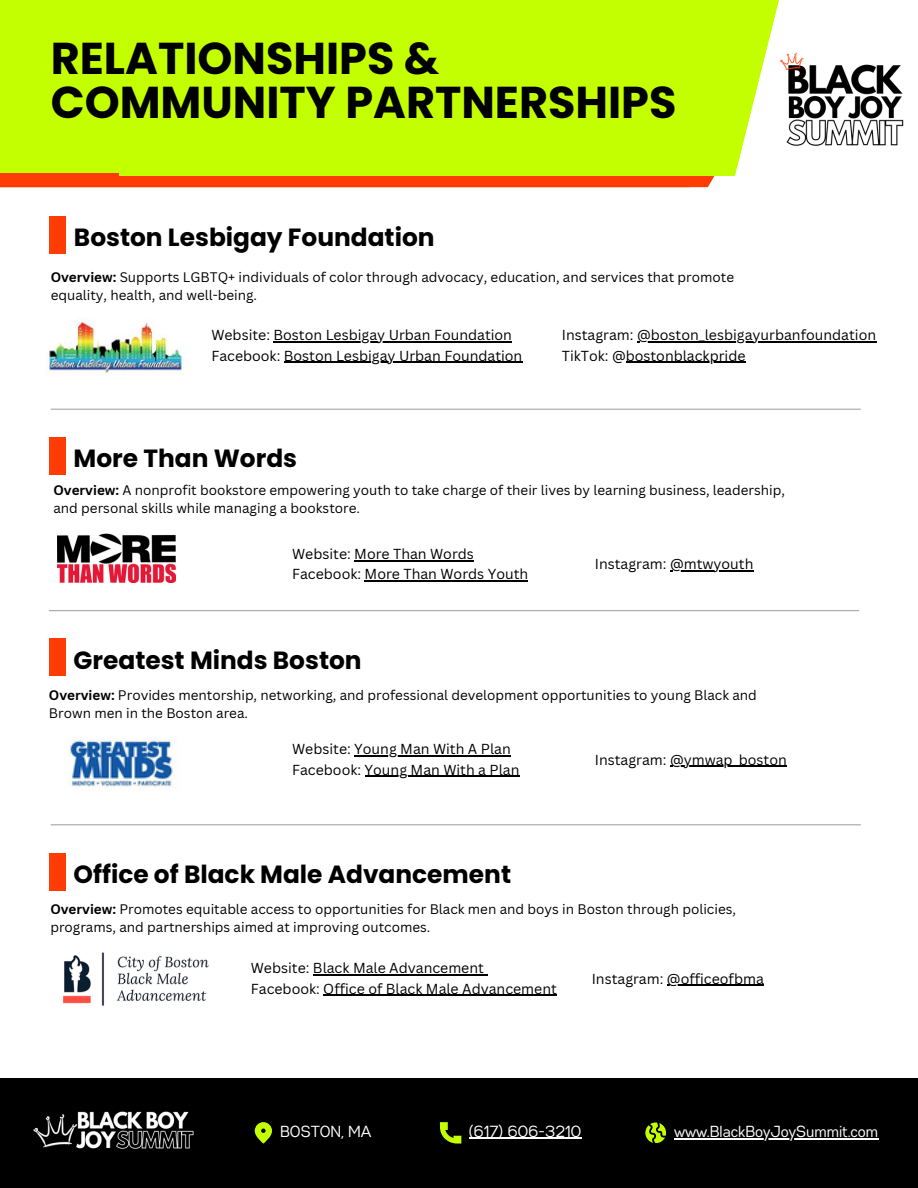
<style>
.page{position:relative;width:918px;height:1188px;background:#fff}
.page>*{position:absolute;margin:0;border:0;box-sizing:border-box;transform-origin:0 0}
.t1{font:700 44.55px/43.8px "Poppins";color:#000}
.t2{font:700 24.9px "Poppins";color:#000}
.t3{font:16.05px "Gabriel Sans Cond";color:#fff}
.t4{font:14.1px "Canva Sans";color:#000}
.t5{font:13.5px/18px "Canva Sans";color:#000}
.s1{font-weight:700}
</style>
<div class="page">
<hr style="left:274px;top:341px;width:238px;height:2px;background:#000">
<hr style="left:284px;top:362px;width:238px;height:1px;background:#000">
<hr style="left:637px;top:341px;width:239px;height:2px;background:#000">
<hr style="left:626px;top:362px;width:120px;height:1px;background:#000">
<img style="left:47px;top:322px;width:137px;height:52px">
<div style="left:49px;top:216px;width:16px;height:37px;background:#ff3c03"></div>
<div style="left:0;top:0;width:918px;height:187px;background:#ff3c03"></div>
<div style="left:0;top:0;width:918px;height:173px;background:#c4ff00"></div>
<hr style="left:119px;top:173px;width:632px;height:3px;background:#c4ff00">
<svg style="left:732px;top:0;width:186px;height:187px;fill:#fff"></svg>
<img style="left:772px;top:28px;width:146px;height:147px">
<hr style="left:354px;top:560px;width:120px;height:1px;background:#000">
<hr style="left:365px;top:580px;width:163px;height:1px;background:#000">
<hr style="left:670px;top:570px;width:83px;height:1px;background:#000">
<img style="left:57px;top:534px;width:118px;height:49px">
<div style="left:49px;top:437px;width:16px;height:38px;background:#ff3c03"></div>
<hr style="left:354px;top:756px;width:46px;height:1px;background:#000">
<hr style="left:400px;top:756px;width:111px;height:1px;background:#000">
<hr style="left:365px;top:776px;width:154px;height:1px;background:#000">
<hr style="left:670px;top:766px;width:117px;height:1px;background:#000">
<img style="left:70px;top:738px;width:104px;height:50px">
<div style="left:49px;top:639px;width:16px;height:37px;background:#ff3c03"></div>
<hr style="left:313px;top:975px;width:171px;height:1px;background:#000">
<hr style="left:323px;top:995px;width:234px;height:1px;background:#000">
<hr style="left:667px;top:985px;width:97px;height:1px;background:#000">
<img style="left:63px;top:952px;width:146px;height:54px">
<div style="left:49px;top:853px;width:16px;height:37px;background:#ff3c03"></div>
<hr style="left:51px;top:824px;width:810px;height:1px;background:#a6a6a6">
<hr style="left:49px;top:610px;width:810px;height:1px;background:#a6a6a6">
<hr style="left:51px;top:409px;width:810px;height:1px;background:#a6a6a6">
<div style="left:0;top:1078px;width:918px;height:110px;background:#000"></div>
<svg style="left:255px;top:1122px;width:17px;height:21px"></svg>
<svg style="left:645px;top:1122px;width:21px;height:21px"></svg>
<hr style="left:674px;top:1138px;width:205px;height:1px;background:#fff">
<svg style="left:440px;top:1122px;width:21px;height:22px"></svg>
<hr style="left:469px;top:1138px;width:113px;height:1px;background:#fff">
<img style="left:33px;top:1111px;width:160px;height:38px">
<p class="t1" style="left:51px;top:37px;width:627px">RELATIONSHIPS &amp;<br>COMMUNITY PARTNERSHIPS</p>
<p class="t1" style="left:41px;top:57px;width:627px">RELATIONSHIPS &amp;<br>COMMUNITY PARTNERSHIPS</p>
<p class="t2" style="left:74px;top:220px;width:362px">Boston Lesbigay Foundation</p>
<h1 class="t5" style="left:51px;top:267px;width:685px"><span class="s1">Overview:</span> Supports LGBTQ+ individuals of color through advocacy, education, and services that promote equality, health, and well-being.</h1>
<p class="t4" style="left:211px;top:325px;width:302px">Website: Boston Lesbigay Urban Foundation</p>
<h1 class="t4" style="left:211px;top:345px;width:312px">Facebook: Boston Lesbigay Urban Foundation</h1>
<p class="t4" style="left:562px;top:325px;width:316px">Instagram: @boston_lesbigayurbanfoundation</p>
<h2 class="t4" style="left:562px;top:345px;width:185px">TikTok: @bostonblackpride</h2>
<p class="t2" style="left:74px;top:441px;width:225px">More Than Words</p>
<p class="t5" style="left:53px;top:481px;width:733px"><span class="s1">Overview:</span> A nonprofit bookstore empowering youth to take charge of their lives by learning business, leadership, and personal skills while managing a bookstore.</p>
<h2 class="t4" style="left:292px;top:544px;width:183px">Website: More Than Words</h2>
<p class="t4" style="left:292px;top:564px;width:238px">Facebook: More Than Words Youth</p>
<p class="t4" style="left:595px;top:554px;width:160px">Instagram: @mtwyouth</p>
<p class="t2" style="left:74px;top:643px;width:290px">Greatest Minds Boston</p>
<h2 class="t5" style="left:49px;top:686px;width:710px"><span class="s1">Overview:</span> Provides mentorship, networking, and professional development opportunities to young Black and<br>Brown men in the Boston area.</h2>
<p class="t4" style="left:292px;top:739px;width:220px">Website: Young Man With A Plan</p>
<p class="t4" style="left:292px;top:760px;width:229px">Facebook: Young Man With a Plan</p>
<p class="t4" style="left:595px;top:750px;width:193px">Instagram: @ymwap_boston</p>
<h3 class="t2" style="left:74px;top:857px;width:439px">Office of Black Male Advancement</h3>
<p class="t5" style="left:50px;top:900px;width:687px"><span class="s1">Overview:</span> Promotes equitable access to opportunities for Black men and boys in Boston through policies, programs, and partnerships aimed at improving outcomes.</p>
<p class="t4" style="left:251px;top:958px;width:235px">Website: Black Male Advancement</p>
<p class="t4" style="left:251px;top:979px;width:308px">Facebook: Office of Black Male Advancement</p>
<p class="t4" style="left:592px;top:968px;width:174px">Instagram: @officeofbma</p>
<p class="t3" style="left:280px;top:1124px;width:93px">BOSTON, MA</p>
<p class="t3" style="left:469px;top:1124px;width:114px">(617) 606-3210</p>
<h4 class="t3" style="left:674px;top:1124px;width:206px">www.BlackBoyJoySummit.com</h4>
</div>
